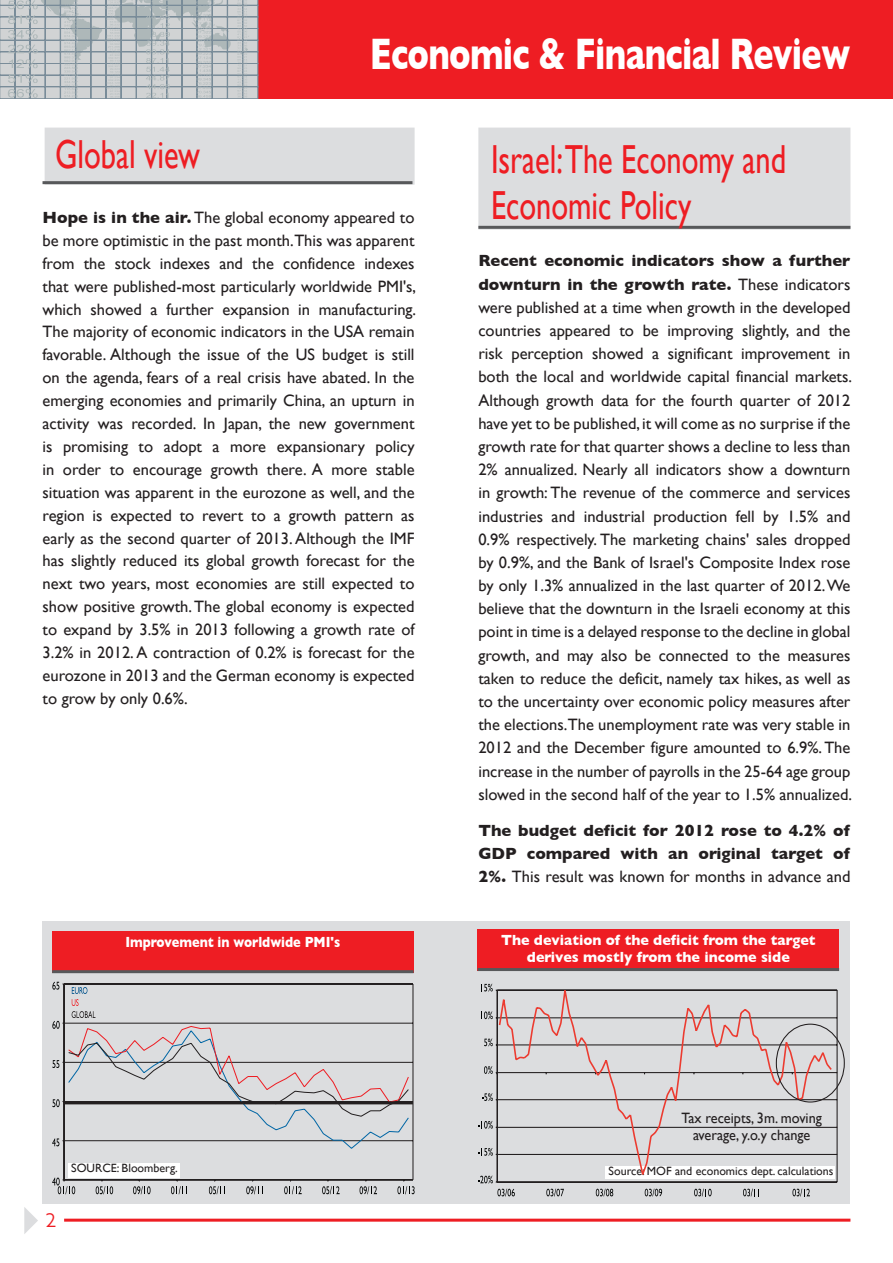
<style>
.page{position:relative;width:893px;height:1263px;background:#fff}
.page>*{position:absolute;margin:0;border:0;box-sizing:border-box;transform-origin:0 0}
.t1{font:700 45px "Gill Sans";letter-spacing:-.02em;color:#fff;scale:.75 1}
.כותרת_אנגלית{font:40.5px/46.2px "Gill Sans";color:#ee1d23;scale:.75 1}
.טקסט__עברית{font:300 29.7px "Poalim Sans Std";color:#ee1d23}
.טקסט_שוטף_אנגלית{font:16.5px/23.2px "Gill Sans";color:#231f20;text-align:justify}
.טקסט_שוטף_אנגלית-2{font:700 16.5px/23.2px "Gill Sans";color:#231f20;text-align:justify}
.כותרת_גרף{font:700 15px/16.5px "Gill Sans";color:#fff;text-align:center;scale:.95 1}
.משנה_בגרף{font:15px/16.5px "Gill Sans";color:#231f20;text-align:center;scale:.95 1}
.כותרת_גרף-2{font:700 15px "Gill Sans";color:#fff;scale:.85 1}
.טקסט__עברית-2{font:12px "Gill Sans";color:#231f20}
.טקסט_אנגלית{font:12px "Gill Sans";color:#231f20}
.s1{font-weight:700}
.s2{font-weight:400}
</style>
<div class="page">
<div style="left:0;top:0;width:893px;height:98px;background:#ee1d23"></div>
<svg style="left:0;top:0;width:258px;height:98px;background:#bac0c3"></svg>
<div style="left:43px;top:921px;width:807px;height:283px;background:#dcdddf"></div>
<hr style="left:64px;top:1218px;width:786px;height:3px;background:#ee1d23">
<svg style="left:24px;top:1207px;width:14px;height:27px"></svg>
<div style="left:45px;top:128px;width:370px;height:57px;background:#dcdddf;border:2px solid #dcdddf"></div>
<hr style="left:43px;top:181px;width:369px;height:3px;background:#57585a">
<div style="left:478px;top:128px;width:372px;height:102px;background:#dcdddf;border:2px solid #dcdddf"></div>
<hr style="left:478px;top:226px;width:372px;height:3px;background:#57585a">
<div style="left:606px;top:1167px;width:229px;height:12px;background:#fff"></div>
<div style="left:478px;top:929px;width:361px;height:41px;background:#ee1d23"></div>
<hr style="left:478px;top:968px;width:361px;height:3px;background:#57585a">
<hr style="left:497px;top:1154px;width:340px;height:1px;background:#231f20">
<hr style="left:497px;top:1127px;width:340px;height:1px;background:#231f20">
<hr style="left:497px;top:1099px;width:340px;height:1px;background:#231f20">
<hr style="left:497px;top:1044px;width:340px;height:1px;background:#231f20">
<hr style="left:497px;top:1017px;width:340px;height:1px;background:#231f20">
<hr style="left:497px;top:990px;width:340px;height:1px;background:#231f20">
<hr style="left:836px;top:990px;width:2px;height:192px;background:#231f20">
<hr style="left:497px;top:1181px;width:340px;height:2px;background:#231f20">
<hr style="left:497px;top:990px;width:1px;height:192px;background:#231f20">
<hr style="left:497px;top:1072px;width:340px;height:1px;background:#231f20">
<svg style="left:498px;top:989px;width:335px;height:187px"></svg>
<svg style="left:478px;top:1176px;width:19px;height:7px"></svg>
<svg style="left:478px;top:1148px;width:19px;height:8px"></svg>
<svg style="left:478px;top:1121px;width:19px;height:7px"></svg>
<svg style="left:482px;top:1093px;width:15px;height:8px"></svg>
<svg style="left:484px;top:1066px;width:13px;height:8px"></svg>
<svg style="left:484px;top:1038px;width:13px;height:8px"></svg>
<svg style="left:481px;top:1011px;width:16px;height:8px"></svg>
<svg style="left:481px;top:984px;width:16px;height:7px"></svg>
<svg style="left:497px;top:1189px;width:18px;height:7px"></svg>
<svg style="left:546px;top:1189px;width:18px;height:7px"></svg>
<svg style="left:596px;top:1189px;width:17px;height:7px"></svg>
<svg style="left:645px;top:1189px;width:17px;height:7px"></svg>
<svg style="left:694px;top:1189px;width:18px;height:7px"></svg>
<svg style="left:743px;top:1189px;width:16px;height:7px"></svg>
<svg style="left:792px;top:1189px;width:18px;height:7px"></svg>
<div style="left:776px;top:1024px;width:69px;height:78px;border:1px solid #231f20;border-radius:50%"></div>
<div style="left:68px;top:1164px;width:112px;height:14px;background:#fff"></div>
<div style="left:52px;top:931px;width:361px;height:41px;background:#ee1d23"></div>
<hr style="left:52px;top:970px;width:362px;height:3px;background:#57585a">
<hr style="left:64px;top:1140px;width:349px;height:1px;background:#231f20">
<hr style="left:64px;top:1062px;width:349px;height:1px;background:#231f20">
<hr style="left:64px;top:1023px;width:349px;height:1px;background:#231f20">
<hr style="left:64px;top:983px;width:349px;height:1px;background:#231f20">
<hr style="left:412px;top:984px;width:1px;height:196px;background:#231f20">
<hr style="left:64px;top:984px;width:1px;height:196px;background:#231f20">
<hr style="left:64px;top:1179px;width:349px;height:1px;background:#231f20">
<svg style="left:52px;top:1177px;width:23px;height:17px"></svg>
<svg style="left:96px;top:1180px;width:17px;height:14px"></svg>
<svg style="left:133px;top:1180px;width:18px;height:14px"></svg>
<svg style="left:171px;top:1180px;width:16px;height:14px"></svg>
<svg style="left:209px;top:1180px;width:16px;height:14px"></svg>
<svg style="left:246px;top:1180px;width:17px;height:14px"></svg>
<svg style="left:284px;top:1180px;width:18px;height:14px"></svg>
<svg style="left:322px;top:1180px;width:18px;height:14px"></svg>
<svg style="left:360px;top:1180px;width:17px;height:14px"></svg>
<svg style="left:397px;top:1180px;width:18px;height:14px"></svg>
<svg style="left:52px;top:982px;width:358px;height:168px"></svg>
<hr style="left:64px;top:1101px;width:349px;height:3px;background:#231f20">
<p class="t1" style="left:370px;top:28px;width:642px">Economic &amp; Financial Review</p>
<p class="כותרת_אנגלית" style="left:55px;top:131px;width:195px">Global view</p>
<p class="כותרת_אנגלית" style="left:491px;top:136px;width:395px">Israel:The Economy and<br>Economic Policy</p>
<p class="טקסט_שוטף_אנגלית" style="left:43px;top:206px;width:375px"><span class="s1">Hope is in the air.</span> The global economy appeared to be more optimistic in the past month.This was apparent from the stock indexes and the confidence indexes that were published-most particularly worldwide PMI's, which showed a further expansion in manufacturing.<br>The majority of economic indicators in the USA remain favorable. Although the issue of the US budget is still on the agenda, fears of a real crisis have abated. In the emerging economies and primarily China, an upturn in activity was recorded. In Japan, the new government is promising to adopt a more expansionary policy in order to encourage growth there. A more stable situation was apparent in the eurozone as well, and the region is expected to revert to a growth pattern as early as the second quarter of 2013. Although the IMF has slightly reduced its global growth forecast for the next two years, most economies are still expected to show positive growth. The global economy is expected to expand by 3.5% in 2013 following a growth rate of 3.2% in 2012. A contraction of 0.2% is forecast for the eurozone in 2013 and the German economy is expected to grow by only 0.6%.</p>
<p class="טקסט_שוטף_אנגלית" style="left:478px;top:249px;width:375px"><span class="s1">Recent economic indicators show a further downturn in the growth rate.</span> These indicators were published at a time when growth in the developed countries appeared to be improving slightly, and the risk perception showed a significant improvement in both the local and worldwide capital financial markets.<br>Although growth data for the fourth quarter of 2012 have yet to be published, it will come as no surprise if the growth rate for that quarter shows a decline to less than 2% annualized. Nearly all indicators show a downturn in growth: The revenue of the commerce and services industries and industrial production fell by 1.5% and 0.9% respectively. The marketing chains' sales dropped by 0.9%, and the Bank of Israel's Composite Index rose by only 1.3% annualized in the last quarter of 2012. We believe that the downturn in the Israeli economy at this point in time is a delayed response to the decline in global growth, and may also be connected to the measures taken to reduce the deficit, namely tax hikes, as well as to the uncertainty over economic policy measures after the elections.The unemployment rate was very stable in 2012 and the December figure amounted to 6.9%. The increase in the number of payrolls in the 25-64 age group slowed in the second half of the year to 1.5% annualized.</p>
<p class="טקסט_שוטף_אנגלית-2" style="left:478px;top:818px;width:374px">The budget deficit for 2012 rose to 4.2% of GDP compared with an original target of 2%. <span class="s2">This result was known for months in advance and</span></p>
<p class="כותרת_גרף-2" style="left:125px;top:933px;width:254px">Improvement in worldwide PMI's</p>
<p class="טקסט__עברית" style="left:45px;top:1206px;width:13px">2</p>
<p class="טקסט_אנגלית" style="left:71px;top:1161px;width:108px">SOURCE: Bloomberg.</p>
<p class="כותרת_גרף" style="left:501px;top:932px;width:332px">The deviation of the deficit from the target derives mostly from the income side</p>
<p class="משנה_בגרף" style="left:681px;top:1109px;width:149px">Tax receipts, 3m. moving average, y.o.y change</p>
<p class="טקסט__עברית-2" style="left:609px;top:1164px;width:226px">Source: MOF and economics dept. calculations</p>
</div>
